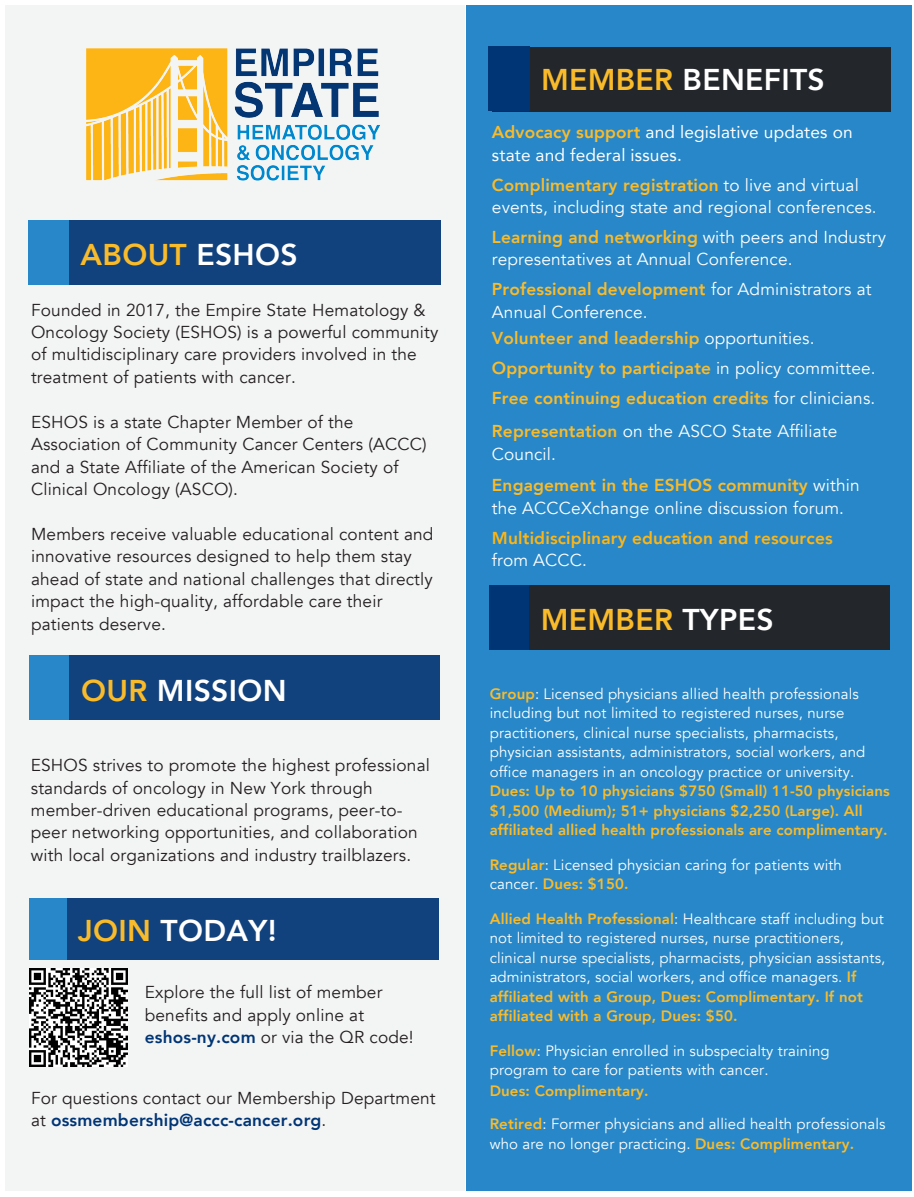
<style>
.page{position:relative;width:914px;height:1197px;background:#fff}
.page>*{position:absolute;margin:0;border:0;box-sizing:border-box;transform-origin:0 0}
.t1{font:800 30px "Avenir";letter-spacing:.01em;color:#fff}
.t2{font:800 30px "Avenir";letter-spacing:.01em;color:#fabb2a}
.t3{font:17.25px/22.4px "Avenir";letter-spacing:.01em;color:#231f20}
.t4{font:17.25px/22.5px "Avenir";letter-spacing:.01em;color:#fff}
.t5{font:800 17.25px/30px "Avenir";letter-spacing:.01em;color:#fabb2a}
.t6{font:17.25px/22.5px "Avenir";letter-spacing:.01em;color:#fff}
.t7{font:800 17.25px "Avenir";letter-spacing:.01em;color:#fdb515}
.t8{font:15px/19.5px "Avenir";letter-spacing:.01em;color:#fff}
.t9{font:800 15px/19.5px "Avenir";letter-spacing:.01em;color:#fabb2a}
.s1{color:#fff}
.s2{color:#fabb2a}
.s3{font-weight:800;color:#003575}
.s4{font-weight:800;color:#fabb2a}
.s5{font-weight:400;color:#fff}
</style>
<div class="page">
<div style="left:466px;top:5px;width:445px;height:1186px;background:#2787c8"></div>
<div style="left:6px;top:5px;width:459px;height:1186px;background:#f3f4f4"></div>
<div style="left:29px;top:220px;width:412px;height:64px;background:#11427d"></div>
<div style="left:32px;top:656px;width:407px;height:64px;background:#11427d"></div>
<div style="left:492px;top:47px;width:398px;height:64px;background:#23262b"></div>
<div style="left:488px;top:47px;width:42px;height:64px;background:#003575"></div>
<div style="left:494px;top:585px;width:396px;height:65px;background:#23262b"></div>
<div style="left:489px;top:585px;width:39px;height:65px;background:#003575"></div>
<div style="left:28px;top:220px;width:41px;height:64px;background:#2787c8"></div>
<div style="left:58px;top:898px;width:381px;height:61px;background:#11427d"></div>
<div style="left:29px;top:656px;width:39px;height:64px;background:#2787c8"></div>
<div style="left:30px;top:898px;width:37px;height:61px;background:#2787c8"></div>
<img style="left:86px;top:48px;width:294px;height:133px">
<img style="left:29px;top:969px;width:98px;height:98px">
<h1 class="t2" style="left:81px;top:231px;width:218px">ABOUT <span class="s1">ESHOS</span></h1>
<p class="t3" style="left:31px;top:299px;width:409px">Founded in 2017, the Empire State Hematology &amp; Oncology Society (ESHOS) is a powerful community of multidisciplinary care providers involved in the treatment of patients with cancer.</p>
<p class="t3" style="left:31px;top:411px;width:397px">ESHOS is a state Chapter Member of the Association of Community Cancer Centers (ACCC) and a State Affiliate of the American Society of Clinical Oncology (ASCO).</p>
<p class="t3" style="left:31px;top:523px;width:404px">Members receive valuable educational content and innovative resources designed to help them stay ahead of state and national challenges that directly impact the high-quality, affordable care their patients deserve.</p>
<h1 class="t1" style="left:81px;top:667px;width:207px"><span class="s2">OUR</span> MISSION</h1>
<p class="t3" style="left:31px;top:754px;width:400px">ESHOS strives to promote the highest professional standards of oncology in New York through member-driven educational programs, peer-to&shy;peer networking opportunities, and collaboration with local organizations and industry trailblazers.</p>
<h1 class="t1" style="left:78px;top:907px;width:200px"><span class="s2">JOIN</span> TODAY!</h1>
<p class="t3" style="left:145px;top:982px;width:270px">Explore the full list of member benefits and apply online at <span class="s3">eshos-ny.com</span> or via the QR code!</p>
<p class="t3" style="left:31px;top:1087px;width:406px">For questions contact our Membership Department at <span class="s3">ossmembership@accc-cancer.org</span>.</p>
<h1 class="t1" style="left:541px;top:57px;width:285px"><span class="s2">MEMBER</span> BENEFITS</h1>
<p class="t6" style="left:492px;top:120px;width:362px"><span class="s4">Advocacy support</span> and legislative updates on state and federal issues.</p>
<p class="t4" style="left:492px;top:174px;width:386px"><span class="s4">Complimentary registration</span> to live and virtual events, including state and regional conferences.</p>
<p class="t4" style="left:492px;top:226px;width:395px"><span class="s4">Learning and networking</span> with peers and Industry representatives at Annual Conference.</p>
<p class="t4" style="left:492px;top:278px;width:381px"><span class="s4">Professional development</span> for Administrators at<br>Annual Conference.</p>
<p class="t5" style="left:492px;top:323px;width:385px">Volunteer and leadership <span class="s5">opportunities.<br></span>Opportunity to participate <span class="s5">in policy committee.<br></span>Free continuing education credits <span class="s5">for clinicians.</span></p>
<p class="t4" style="left:492px;top:421px;width:347px"><span class="s4">Representation</span> on the ASCO State Affiliate<br>Council.</p>
<p class="t4" style="left:492px;top:475px;width:369px"><span class="s4">Engagement in the ESHOS community</span> within the ACCCeXchange online discussion forum.</p>
<p class="t7" style="left:492px;top:524px;width:342px">Multidisciplinary education and resources</p>
<p class="t4" style="left:492px;top:549px;width:96px">from ACCC.</p>
<h1 class="t2" style="left:540px;top:597px;width:234px">MEMBER <span class="s1">TYPES</span></h1>
<p class="t8" style="left:489px;top:684px;width:377px"><span class="s4">Group</span>: Licensed physicians allied health professionals including but not limited to registered nurses, nurse practitioners, clinical nurse specialists, pharmacists, physician assistants, administrators, social workers, and office managers in an oncology practice or university.</p>
<p class="t9" style="left:489px;top:781px;width:401px">Dues: Up to 10 physicians $750 (Small) 11-50 physicians $1,500 (Medium); 51+ physicians $2,250 (Large). All affiliated allied health professionals are complimentary.</p>
<p class="t8" style="left:489px;top:855px;width:354px"><span class="s4">Regular</span>: Licensed physician caring for patients with cancer. <span class="s4">Dues: $150.</span></p>
<p class="t8" style="left:489px;top:909px;width:397px"><span class="s4">Allied Health Professional</span>: Healthcare staff including but not limited to registered nurses, nurse practitioners, clinical nurse specialists, pharmacists, physician assistants, administrators, social workers, and office managers. <span class="s4">If affiliated with a Group, Dues: Complimentary. If not affiliated with a Group, Dues: $50.</span></p>
<p class="t8" style="left:489px;top:1041px;width:341px"><span class="s4">Fellow</span>: Physician enrolled in subspecialty training program to care for patients with cancer.</p>
<p class="t8" style="left:489px;top:1075px;width:397px;line-height:33px"><span class="s4">Dues: Complimentary.<br>Retired</span>: Former physicians and allied health professionals</p>
<p class="t8" style="left:489px;top:1134px;width:366px">who are no longer practicing. <span class="s4">Dues: Complimentary.</span></p>
</div>
